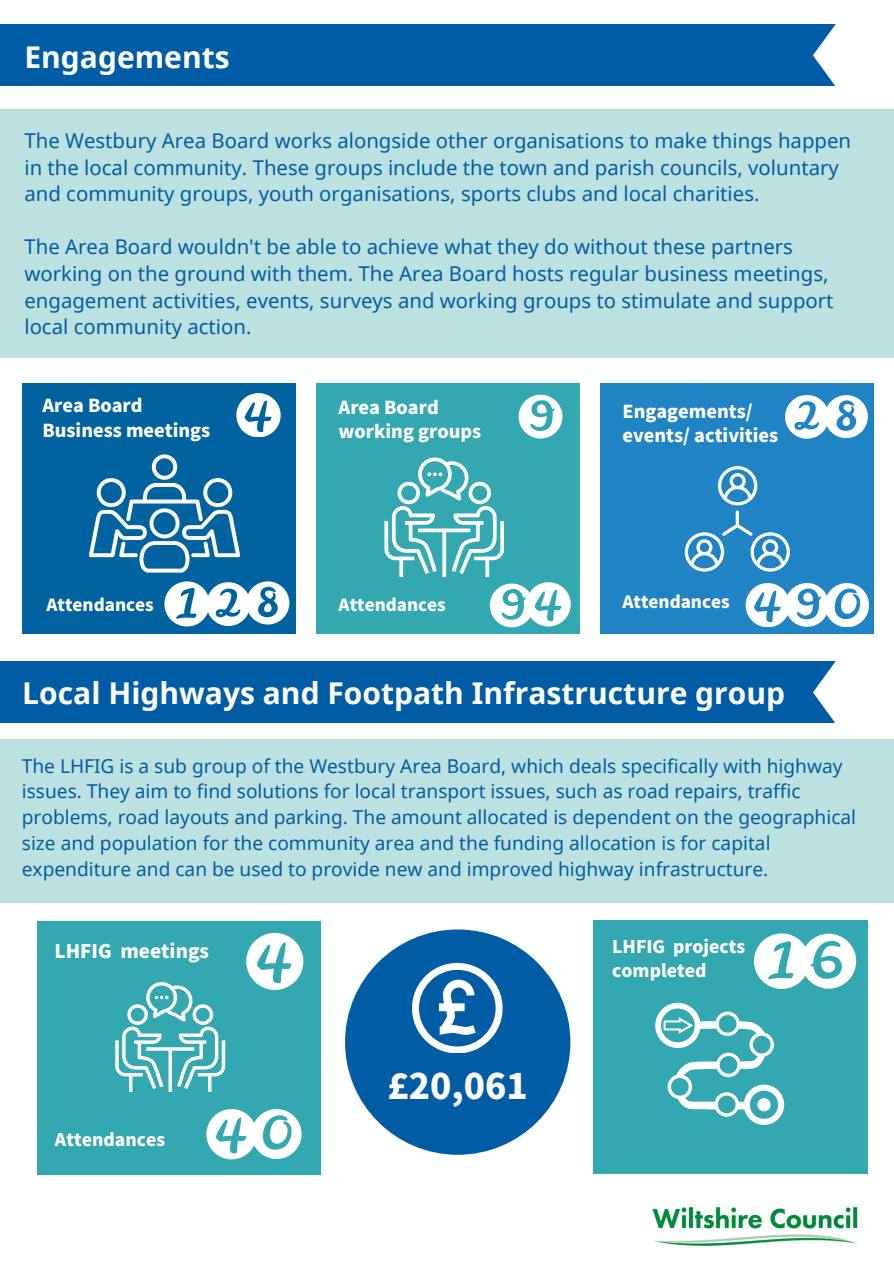
<style>
.page{position:relative;width:894px;height:1264px;background:#fff}
.page>*{position:absolute;margin:0;border:0;box-sizing:border-box;transform-origin:0 0}
.t1{font:900 35.1px "Noto Sans JP";color:#fff}
.t2{font:700 30px "Noto Sans";color:#fff}
.t3{font:20.4px/26.5px "Noto Sans";color:#005ca5}
.t4{font:19.2px/25.8px "Noto Sans";color:#005ca5}
.t5{font:900 18.75px "Noto Sans JP";color:#fff}
.t6{font:900 17.85px/24.6px "Noto Sans JP";color:#fff}
.t7{font:900 17.25px/23.9px "Noto Sans JP";color:#fff}
.t8{font:900 16.8px "Noto Sans JP";color:#fff}
</style>
<div class="page">
<img style="left:652px;top:1207px;width:205px;height:38px">
<div style="left:0;top:25px;width:836px;height:61px;background:#005ca5"></div>
<div style="left:0;top:109px;width:893px;height:249px;background:#bce1e0"></div>
<div style="left:22px;top:384px;width:274px;height:250px;background:#00639f"></div>
<div style="left:600px;top:384px;width:273px;height:250px;background:#2083c4"></div>
<div style="left:317px;top:384px;width:263px;height:250px;background:#33a8b1"></div>
<svg style="left:89px;top:454px;width:151px;height:118px"></svg>
<svg style="left:684px;top:466px;width:105px;height:105px"></svg>
<svg style="left:384px;top:457px;width:186px;height:170px"></svg>
<div style="left:0;top:662px;width:835px;height:60px;background:#005ca5"></div>
<div style="left:38px;top:920px;width:283px;height:254px;background:#33a8b1"></div>
<div style="left:593px;top:920px;width:274px;height:254px;background:#33a8b1"></div>
<svg style="left:115px;top:982px;width:110px;height:109px"></svg>
<svg style="left:655px;top:1002px;width:129px;height:122px"></svg>
<div style="left:757px;top:1098px;width:13px;height:13px;background:#fff;border-radius:50%"></div>
<div style="left:0;top:739px;width:893px;height:163px;background:#bce1e0"></div>
<div style="left:345px;top:929px;width:225px;height:225px;background:#005ca5;border-radius:50%"></div>
<svg style="left:412px;top:962px;width:90px;height:90px"></svg>
<svg style="left:236px;top:393px;width:44px;height:44px"></svg>
<svg style="left:164px;top:581px;width:125px;height:45px"></svg>
<svg style="left:745px;top:583px;width:123px;height:44px"></svg>
<svg style="left:518px;top:394px;width:44px;height:44px"></svg>
<svg style="left:785px;top:395px;width:82px;height:44px"></svg>
<svg style="left:753px;top:933px;width:102px;height:55px"></svg>
<svg style="left:246px;top:932px;width:57px;height:57px"></svg>
<svg style="left:206px;top:1109px;width:95px;height:50px"></svg>
<p class="t2" style="left:24px;top:36px;width:207px">Engagements</p>
<p class="t3" style="left:24px;top:127px;width:828px">The Westbury Area Board works alongside other organisations to make things happen in the local community. These groups include the town and parish councils, voluntary and community groups, youth organisations, sports clubs and local charities.</p>
<p class="t3" style="left:24px;top:233px;width:810px">The Area Board wouldn't be able to achieve what they do without these partners working on the ground with them. The Area Board hosts regular business meetings, engagement activities, events, surveys and working groups to stimulate and support local community action.</p>
<p class="t6" style="left:42px;top:392px;width:102px">Area Board</p>
<p class="t6" style="left:42px;top:417px;width:169px">Business meetings</p>
<h4 class="t6" style="left:338px;top:394px;width:102px">Area Board</h4>
<p class="t6" style="left:338px;top:418px;width:144px">working groups</p>
<p class="t6" style="left:622px;top:398px;width:157px">Engagements/ events/ activities</p>
<p class="t8" style="left:46px;top:591px;width:109px">Attendances</p>
<h2 class="t8" style="left:338px;top:591px;width:109px">Attendances</h2>
<h4 class="t8" style="left:622px;top:588px;width:109px">Attendances</h4>
<p class="t2" style="left:22px;top:671px;width:764px">Local Highways and Footpath Infrastructure group</p>
<p class="t4" style="left:22px;top:752px;width:835px">The LHFIG is a sub group of the Westbury Area Board, which deals specifically with highway issues. They aim to find solutions for local transport issues, such as road repairs, traffic problems, road layouts and parking. The amount allocated is dependent on the geographical size and population for the community area and the funding allocation is for capital expenditure and can be used to provide new and improved highway infrastructure.</p>
<p class="t5" style="left:54px;top:936px;width:156px">LHFIG meetings</p>
<p class="t7" style="left:55px;top:1127px;width:112px">Attendances</p>
<p class="t1" style="left:387px;top:1057px;width:142px">£20,061</p>
<p class="t7" style="left:612px;top:934px;width:134px">LHFIG projects completed</p>
</div>
